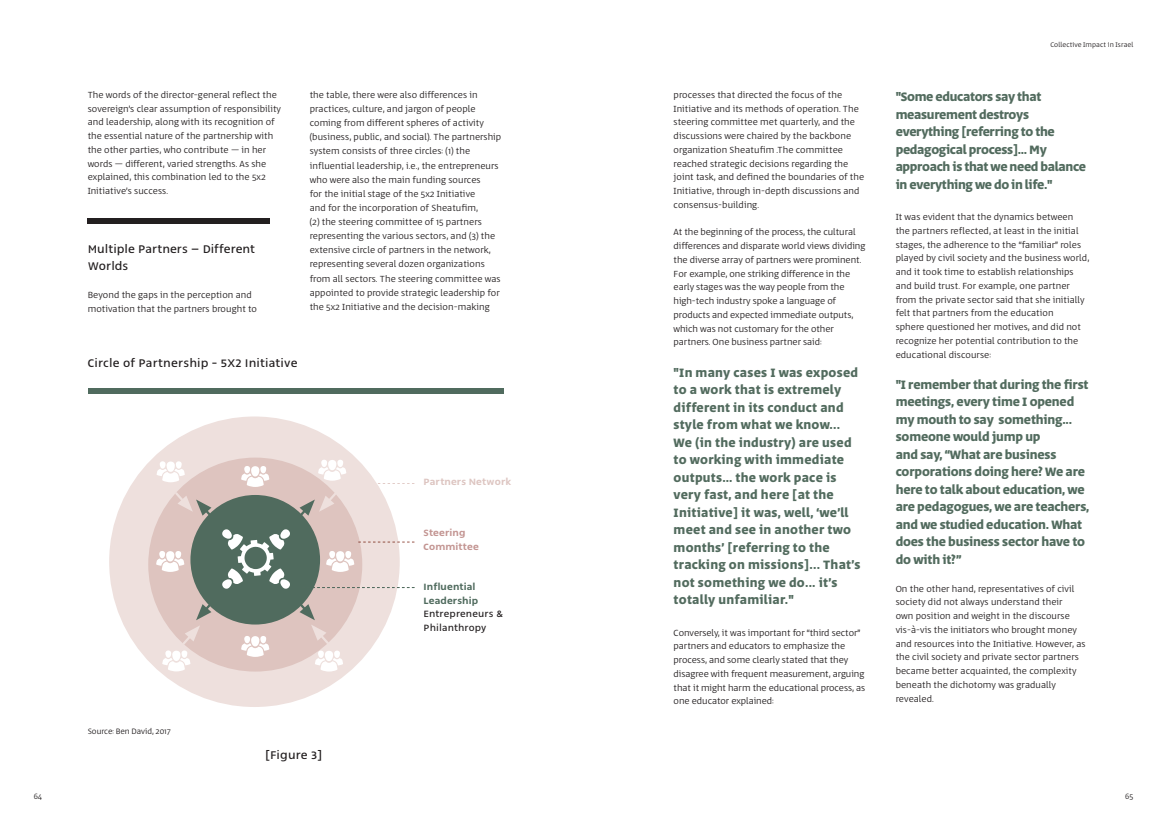
<style>
.page{position:relative;width:1170px;height:833px;background:#fff}
.page>*{position:absolute;margin:0;border:0;box-sizing:border-box;transform-origin:0 0}
.t1{font:700 13.75px/17.5px "Abraham";letter-spacing:-.01em;color:#526b5e}
.t2{font:700 13.75px/17.5px "Abraham";letter-spacing:.02em;color:#526b5e}
.t3{font:13.75px "Narkiss Block";letter-spacing:.01em;color:#231f20}
.t4{font:11.25px/13.8px "Narkiss Block";letter-spacing:.01em;color:#231f20}
.t5{font:600 11.25px/13.8px "Narkiss Block";letter-spacing:.01em;color:#506b5e}
.t6{font:600 11.25px/13.8px "Narkiss Block";letter-spacing:.01em;color:#c39592}
.t7{font:600 11.25px "Narkiss Block";letter-spacing:.01em;color:#ddc5c1}
.t8{font:300 10px/13.8px "Abraham";letter-spacing:.01em;color:#231f20}
.t9{font:300 8.75px "Abraham";color:#231f20}
.t10{font:300 7.5px "Abraham";letter-spacing:.01em;color:#231f20}
</style>
<div class="page">
<div style="left:88px;top:218px;width:182px;height:5px;background:#231f20"></div>
<div style="left:88px;top:388px;width:415px;height:5px;background:#506b5e"></div>
<svg style="left:378px;top:483px;width:36px;height:1px"></svg>
<div style="left:109px;top:416px;width:291px;height:291px;background:#eee0dd;border-radius:50%"></div>
<div style="left:148px;top:457px;width:214px;height:214px;background:#dec4bf;border-radius:50%"></div>
<svg style="left:241px;top:466px;width:28px;height:21px"></svg>
<svg style="left:241px;top:636px;width:28px;height:21px"></svg>
<svg style="left:156px;top:551px;width:28px;height:21px"></svg>
<svg style="left:326px;top:551px;width:28px;height:21px"></svg>
<svg style="left:318px;top:460px;width:28px;height:21px"></svg>
<svg style="left:358px;top:542px;width:56px;height:1px"></svg>
<svg style="left:157px;top:461px;width:28px;height:21px"></svg>
<div style="left:190px;top:495px;width:130px;height:129px;background:#506b5e;border-radius:50%"></div>
<svg style="left:314px;top:587px;width:100px;height:1px"></svg>
<svg style="left:294px;top:598px;width:49px;height:73px"></svg>
<svg style="left:162px;top:598px;width:54px;height:73px"></svg>
<svg style="left:294px;top:489px;width:45px;height:32px"></svg>
<svg style="left:172px;top:489px;width:44px;height:32px"></svg>
<svg style="left:222px;top:529px;width:68px;height:60px"></svg>
<p class="t8" style="left:88px;top:88px;width:195px">The words of the director-general reflect the sovereign’s clear assumption of responsibility and leadership, along with its recognition of the essential nature of the partnership with the other parties, who contribute – in her words – different, varied strengths. As she explained, this combination led to the 5x2<br>Initiative’s success.</p>
<p class="t3" style="left:88px;top:242px;width:169px">Multiple Partners – Different</p>
<p class="t3" style="left:88px;top:260px;width:42px">Worlds</p>
<p class="t8" style="left:88px;top:288px;width:171px">Beyond the gaps in the perception and motivation that the partners brought to</p>
<p class="t3" style="left:88px;top:356px;width:211px">Circle of Partnership - 5X2 Initiative</p>
<p class="t9" style="left:88px;top:725px;width:85px">Source: Ben David, 2017</p>
<p class="t8" style="left:310px;top:88px;width:193px;line-height:14.1px">the table, there were also differences in practices, culture, and jargon of people coming from different spheres of activity (business, public, and social). The partnership system consists of three circles: (1) the influential leadership, i.e., the entrepreneurs who were also the main funding sources<br>for the initial stage of the 5x2 Initiative<br>and for the incorporation of Sheatufim,<br>(2) the steering committee of 15 partners representing the various sectors, and (3) the extensive circle of partners in the network, representing several dozen organizations from all sectors. The steering committee was appointed to provide strategic leadership for the 5x2 Initiative and the decision-making</p>
<p class="t8" style="left:673px;top:88px;width:192px">processes that directed the focus of the Initiative and its methods of operation. The steering committee met quarterly, and the discussions were chaired by the backbone organization Sheatufim .The committee reached strategic decisions regarding the joint task, and defined the boundaries of the Initiative, through in-depth discussions and consensus-building.</p>
<p class="t8" style="left:673px;top:226px;width:193px">At the beginning of the process, the cultural differences and disparate world views dividing the diverse array of partners were prominent.<br>For example, one striking difference in the early stages was the way people from the high-tech industry spoke a language of products and expected immediate outputs, which was not customary for the other partners. One business partner said:</p>
<p class="t2" style="left:673px;top:363px;width:188px">"In many cases I was exposed to a work that is extremely different in its conduct and style from what we know...<br>We (in the industry) are used to working with immediate outputs… the work pace is very fast, and here [at the<br>Initiative] it was, well, ‘we’ll meet and see in another two months’ [referring to the tracking on missions]... That’s not something we do... it’s totally unfamiliar."</p>
<p class="t8" style="left:673px;top:626px;width:193px">Conversely, it was important for “third sector” partners and educators to emphasize the process, and some clearly stated that they disagree with frequent measurement, arguing that it might harm the educational process, as one educator explained:</p>
<p class="t7" style="left:423px;top:476px;width:89px">Partners Network</p>
<p class="t6" style="left:423px;top:527px;width:57px">Steering<br>Committee</p>
<p class="t5" style="left:423px;top:580px;width:56px">Influential<br>Leadership</p>
<p class="t4" style="left:423px;top:608px;width:81px">Entrepreneurs &amp;<br>Philanthropy</p>
<p class="t3" style="left:265px;top:748px;width:59px">[Figure 3]</p>
<p class="t10" style="left:1050px;top:40px;width:84px">Collective Impact in Israel</p>
<p class="t1" style="left:895px;top:88px;width:192px">"Some educators say that measurement destroys everything [referring to the pedagogical process]... My approach is that we need balance in everything we do in life."</p>
<p class="t8" style="left:895px;top:210px;width:195px">It was evident that the dynamics between the partners reflected, at least in the initial stages, the adherence to the “familiar” roles played by civil society and the business world, and it took time to establish relationships and build trust. For example, one partner from the private sector said that she initially felt that partners from the education<br>sphere questioned her motives, and did not recognize her potential contribution to the educational discourse:</p>
<p class="t1" style="left:895px;top:375px;width:195px">"I remember that during the first meetings, every time I opened my mouth to say something... someone would jump up<br>and say, “What are business corporations doing here? We are here to talk about education, we are pedagogues, we are teachers, and we studied education. What does the business sector have to do with it?”</p>
<p class="t8" style="left:895px;top:582px;width:191px">On the other hand, representatives of civil society did not always understand their<br>own position and weight in the discourse vis-à-vis the initiators who brought money and resources into the Initiative. However, as the civil society and private sector partners became better acquainted, the complexity beneath the dichotomy was gradually revealed.</p>
<p class="t9" style="left:34px;top:789px;width:10px">64</p>
<p class="t9" style="left:1125px;top:789px;width:10px">65</p>
</div>
